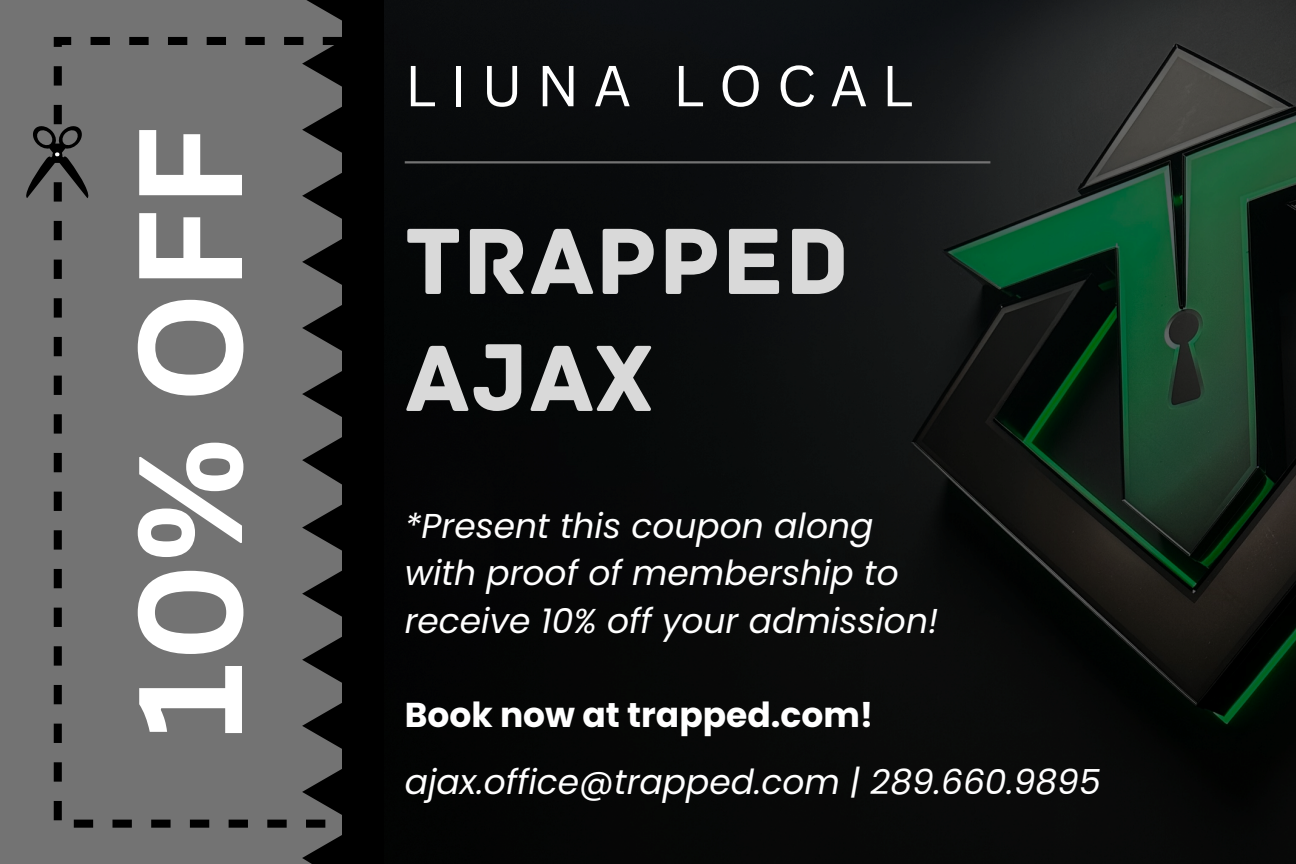
<style>
.page{position:relative;width:1296px;height:864px;background:#fff}
.page>*{position:absolute;margin:0;border:0;box-sizing:border-box;transform-origin:0 0}
.t1{font:700 144px "Canva Sans";color:#fff}
.t2{font:99px/117px "Archive";letter-spacing:.01em;color:#d9d9d9}
.t3{font:56.4px "Canva Sans";letter-spacing:.245em;color:#fff}
.t4{font:italic 34.5px/47.4px "Poppins";color:#fff}
.t5{font:700 34.5px "Poppins";color:#fff}
</style>
<div class="page">
<div style="left:0;top:0;width:341px;height:864px;background:#737373"></div>
<svg style="left:54px;top:37px;width:330px;height:791px;background:#5c5c5c"></svg>
<svg style="left:25px;top:125px;width:64px;height:73px;background:#505050"></svg>
<img style="left:384px;top:0;width:912px;height:864px">
<hr style="left:405px;top:161px;width:585px;height:2px;background:#737373">
<p class="t1" style="left:88px;top:738px;width:614px;rotate:-90deg">10% OFF</p>
<h2 class="t3" style="left:405px;top:46px;width:510px">LIUNA LOCAL</h2>
<p class="t2" style="left:405px;top:204px;width:446px">TRAPPED<br>AJAX</p>
<p class="t4" style="left:405px;top:502px;width:535px">*Present this coupon along with proof of membership to receive 10% off your admission!</p>
<h3 class="t5" style="left:405px;top:691px;width:470px">Book now at trapped.com!</h3>
<h4 class="t4" style="left:405px;top:759px;width:697px">ajax.office@trapped.com | 289.660.9895</h4>
</div>
